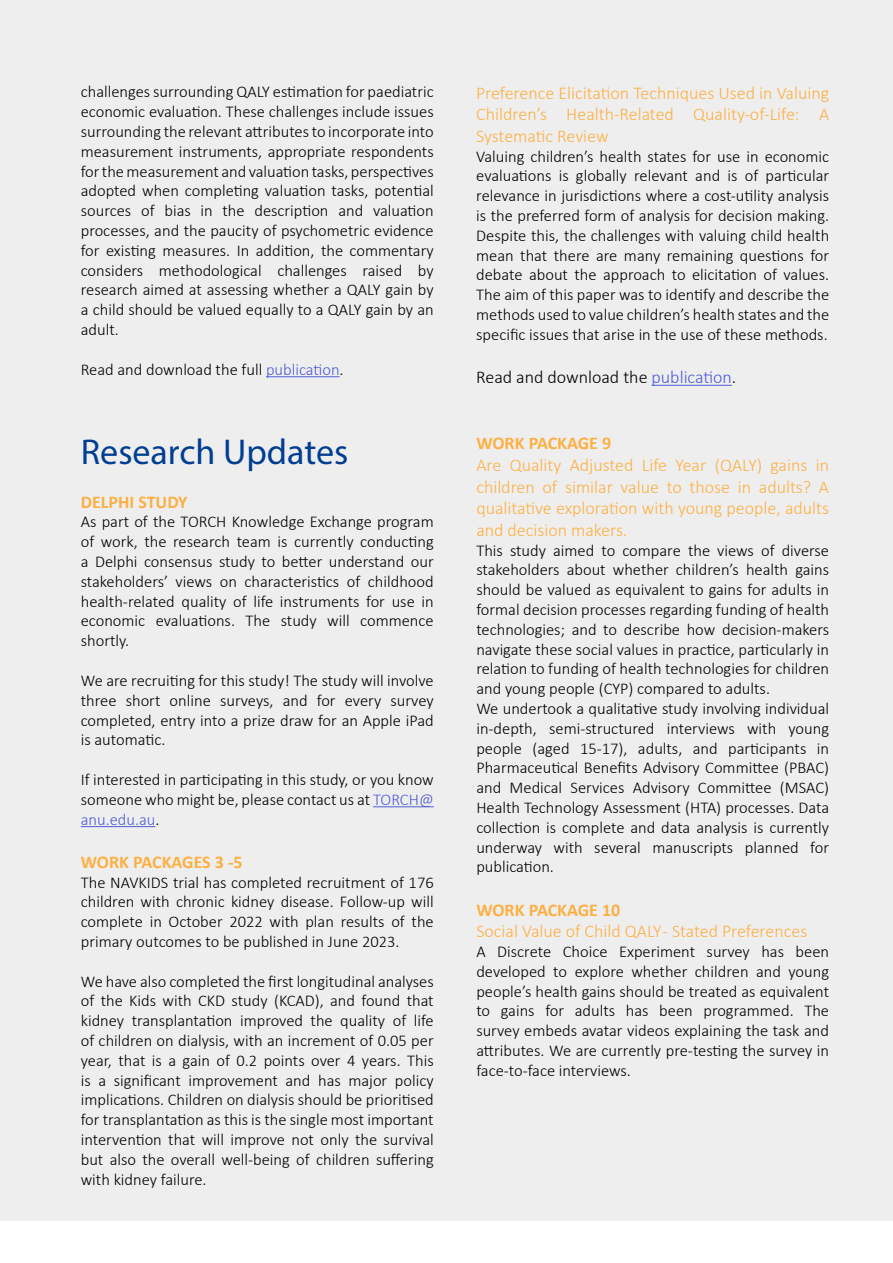
<style>
.page{position:relative;width:893px;height:1263px;background:#fff}
.page>*{position:absolute;margin:0;border:0;box-sizing:border-box;transform-origin:0 0}
.t1{font:36px "Myriad Pro";color:#003e92}
.t2{font:300 18px/21.6px "Calibri";color:#fcb043;text-align:justify}
.t3{font:700 18px "Calibri";color:#fcb043}
.t4{font:300 18px "Calibri";color:#000}
.t5{font:300 16.5px/19.8px "Calibri";color:#000;text-align:justify}
.s1{color:#4f5cd6}
</style>
<div class="page">
<div style="left:0;top:0;width:893px;height:1220px;background:#efeeef"></div>
<hr style="left:373px;top:806px;width:61px;height:1px;background:#4f5cd6">
<hr style="left:81px;top:826px;width:74px;height:1px;background:#4f5cd6">
<hr style="left:266px;top:376px;width:74px;height:1px;background:#4f5cd6">
<hr style="left:652px;top:385px;width:80px;height:1px;background:#4f5cd6">
<p class="t5" style="left:81px;top:82px;width:354px">challenges surrounding QALY estimation for paediatric economic evaluation. These challenges include issues surrounding the relevant attributes to incorporate into measurement instruments, appropriate respondents for the measurement and valuation tasks, perspectives adopted when completing valuation tasks, potential sources of bias in the description and valuation processes, and the paucity of psychometric evidence for existing measures. In addition, the commentary considers methodological challenges raised by research aimed at assessing whether a QALY gain by a child should be valued equally to a QALY gain by an adult.</p>
<p class="t5" style="left:81px;top:359px;width:264px">Read and download the full <span class="s1">publication</span>.</p>
<p class="t1" style="left:81px;top:430px;width:269px">Research Updates</p>
<p class="t3" style="left:81px;top:489px;width:108px">DELPHI STUDY</p>
<p class="t5" style="left:81px;top:512px;width:354px">As part of the TORCH Knowledge Exchange program of work, the research team is currently conducting a Delphi consensus study to better understand our stakeholders’ views on characteristics of childhood health-related quality of life instruments for use in economic evaluations. The study will commence shortly.</p>
<p class="t5" style="left:81px;top:670px;width:354px">We are recruiting for this study! The study will involve three short online surveys, and for every survey completed, entry into a prize draw for an Apple iPad is automatic.</p>
<p class="t5" style="left:81px;top:769px;width:354px">If interested in participating in this study, or you know someone who might be, please contact us at <span class="s1">TORCH@ anu.edu.au</span>.</p>
<p class="t3" style="left:81px;top:849px;width:163px">WORK PACKAGES 3 -5</p>
<p class="t5" style="left:81px;top:872px;width:354px">The NAVKIDS trial has completed recruitment of 176 children with chronic kidney disease. Follow-up will complete in October 2022 with plan results of the primary outcomes to be published in June 2023.</p>
<p class="t5" style="left:81px;top:971px;width:354px">We have also completed the first longitudinal analyses of the Kids with CKD study (KCAD), and found that kidney transplantation improved the quality of life of children on dialysis, with an increment of 0.05 per year, that is a gain of 0.2 points over 4 years. This is a significant improvement and has major policy implications. Children on dialysis should be prioritised for transplantation as this is the single most important intervention that will improve not only the survival but also the overall well-being of children suffering with kidney failure.</p>
<p class="t2" style="left:476px;top:82px;width:354px">Preference Elicitation Techniques Used in Valuing Children’s Health-Related Quality-of-Life: A Systematic Review</p>
<p class="t5" style="left:476px;top:146px;width:354px">Valuing children’s health states for use in economic evaluations is globally relevant and is of particular relevance in jurisdictions where a cost-utility analysis is the preferred form of analysis for decision making.<br>Despite this, the challenges with valuing child health mean that there are many remaining questions for debate about the approach to elicitation of values.<br>The aim of this paper was to identify and describe the methods used to value children’s health states and the specific issues that arise in the use of these methods.</p>
<p class="t4" style="left:476px;top:366px;width:261px">Read and download the <span class="s1">publication</span>.</p>
<p class="t3" style="left:476px;top:431px;width:136px">WORK PACKAGE 9</p>
<p class="t2" style="left:476px;top:454px;width:354px">Are Quality Adjusted Life Year (QALY) gains in children of similar value to those in adults? A qualitative exploration with young people, adults and decision makers.</p>
<p class="t5" style="left:476px;top:540px;width:354px">This study aimed to compare the views of diverse stakeholders about whether children’s health gains should be valued as equivalent to gains for adults in formal decision processes regarding funding of health technologies; and to describe how decision-makers navigate these social values in practice, particularly in relation to funding of health technologies for children and young people (CYP) compared to adults.</p>
<p class="t5" style="left:476px;top:698px;width:354px">We undertook a qualitative study involving individual in-depth, semi-structured interviews with young people (aged 15-17), adults, and participants in Pharmaceutical Benefits Advisory Committee (PBAC) and Medical Services Advisory Committee (MSAC)<br>Health Technology Assessment (HTA) processes. Data collection is complete and data analysis is currently underway with several manuscripts planned for publication.</p>
<p class="t3" style="left:476px;top:897px;width:145px">WORK PACKAGE 10</p>
<p class="t2" style="left:476px;top:920px;width:332px">Social Value of Child QALY - Stated Preferences</p>
<p class="t5" style="left:476px;top:941px;width:354px">A Discrete Choice Experiment survey has been developed to explore whether children and young people’s health gains should be treated as equivalent to gains for adults has been programmed. The survey embeds avatar videos explaining the task and attributes. We are currently pre-testing the survey in face-to-face interviews.</p>
</div>
